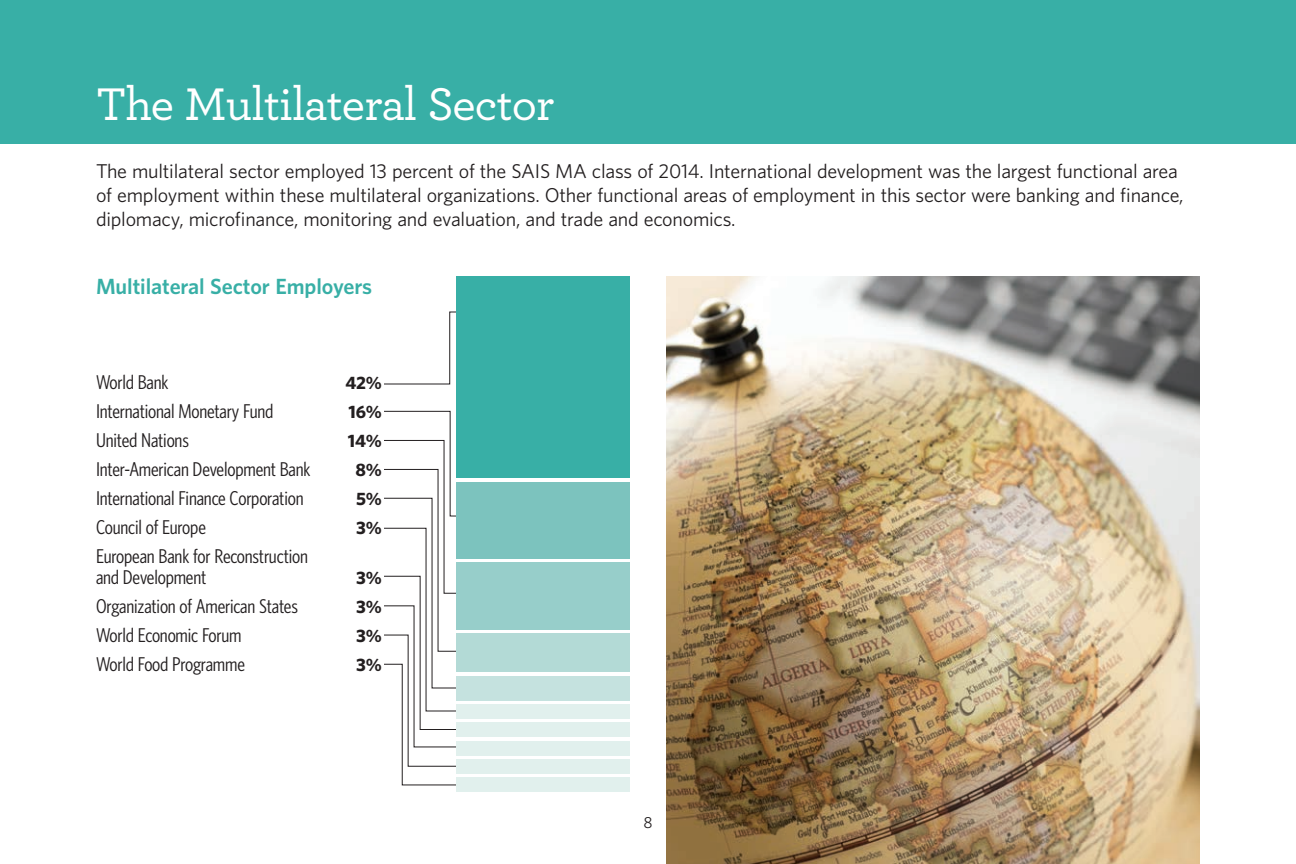
<style>
.page{position:relative;width:1296px;height:864px;background:#fff}
.page>*{position:absolute;margin:0;border:0;box-sizing:border-box;transform-origin:0 0}
.Section_Title{font:500 48px "Archer";letter-spacing:-.02em;color:#fff}
.GRAPH_head_multilate{font:600 22px "Whitney";letter-spacing:-.005em;color:#38afa6}
.Sector_Text{font:20px/24px "Whitney";letter-spacing:-.01em;color:#231f20}
.Graph_callouts_Whitn{font:20px/21px "Whitney Condensed";letter-spacing:-.01em;color:#231f20}
.Graph_callouts_Whitn-2{font:700 18px "Whitney";color:#231f20}
.t1{font:16px "Whitney";color:#231f20}
</style>
<div class="page">
<div style="left:0;top:0;width:1296px;height:144px;background:#38afa6"></div>
<svg style="left:384px;top:312px;width:72px;height:72px"></svg>
<svg style="left:384px;top:411px;width:73px;height:374px"></svg>
<div style="left:456px;top:276px;width:174px;height:202px;background:#38afa6"></div>
<div style="left:456px;top:482px;width:174px;height:76px;background:#7cc3be"></div>
<div style="left:456px;top:634px;width:174px;height:38px;background:#b3dad6"></div>
<div style="left:456px;top:676px;width:174px;height:24px;background:#c5e2df"></div>
<div style="left:456px;top:562px;width:174px;height:68px;background:#97ceca"></div>
<div style="left:456px;top:704px;width:174px;height:14px;background:#e1f0ed"></div>
<div style="left:456px;top:722px;width:174px;height:15px;background:#e1f0ed"></div>
<div style="left:456px;top:778px;width:174px;height:14px;background:#e1f0ed"></div>
<div style="left:456px;top:759px;width:174px;height:15px;background:#e1f0ed"></div>
<div style="left:456px;top:741px;width:174px;height:14px;background:#e1f0ed"></div>
<img style="left:666px;top:276px;width:534px;height:588px">
<p class="Section_Title" style="left:96px;top:70px;width:460px">The Multilateral Sector</p>
<p class="Sector_Text" style="left:96px;top:159px;width:1089px">The multilateral sector employed 13 percent of the SAIS MA class of 2014. International development was the largest functional area of employment within these multilateral organizations. Other functional areas of employment in this sector were banking and finance, diplomacy, microfinance, monitoring and evaluation, and trade and economics.</p>
<p class="GRAPH_head_multilate" style="left:96px;top:271px;width:278px">Multilateral Sector Employers</p>
<p class="Graph_callouts_Whitn" style="left:96px;top:371px;width:74px">World Bank</p>
<p class="Graph_callouts_Whitn-2" style="left:345px;top:371px;width:38px">42%</p>
<p class="Graph_callouts_Whitn" style="left:96px;top:400px;width:179px">International Monetary Fund</p>
<p class="Graph_callouts_Whitn-2" style="left:349px;top:400px;width:35px">16%</p>
<p class="Graph_callouts_Whitn" style="left:96px;top:429px;width:94px">United Nations</p>
<p class="Graph_callouts_Whitn-2" style="left:348px;top:429px;width:36px">14%</p>
<p class="Graph_callouts_Whitn" style="left:96px;top:458px;width:216px">Inter-American Development Bank</p>
<p class="Graph_callouts_Whitn-2" style="left:355px;top:458px;width:28px">8%</p>
<p class="Graph_callouts_Whitn" style="left:96px;top:487px;width:209px">International Finance Corporation</p>
<p class="Graph_callouts_Whitn-2" style="left:356px;top:487px;width:27px">5%</p>
<p class="Graph_callouts_Whitn" style="left:96px;top:516px;width:111px">Council of Europe</p>
<p class="Graph_callouts_Whitn-2" style="left:356px;top:516px;width:27px">3%</p>
<p class="Graph_callouts_Whitn" style="left:96px;top:545px;width:214px">European Bank for Reconstruction and Development</p>
<p class="Graph_callouts_Whitn-2" style="left:356px;top:566px;width:27px">3%</p>
<p class="Graph_callouts_Whitn" style="left:96px;top:595px;width:203px">Organization of American States</p>
<p class="Graph_callouts_Whitn-2" style="left:356px;top:595px;width:27px">3%</p>
<p class="Graph_callouts_Whitn" style="left:96px;top:624px;width:147px">World Economic Forum</p>
<p class="Graph_callouts_Whitn-2" style="left:356px;top:624px;width:27px">3%</p>
<p class="Graph_callouts_Whitn" style="left:96px;top:653px;width:150px">World Food Programme</p>
<p class="Graph_callouts_Whitn-2" style="left:356px;top:653px;width:27px">3%</p>
<p class="t1" style="left:643px;top:812px;width:11px">8</p>
</div>
